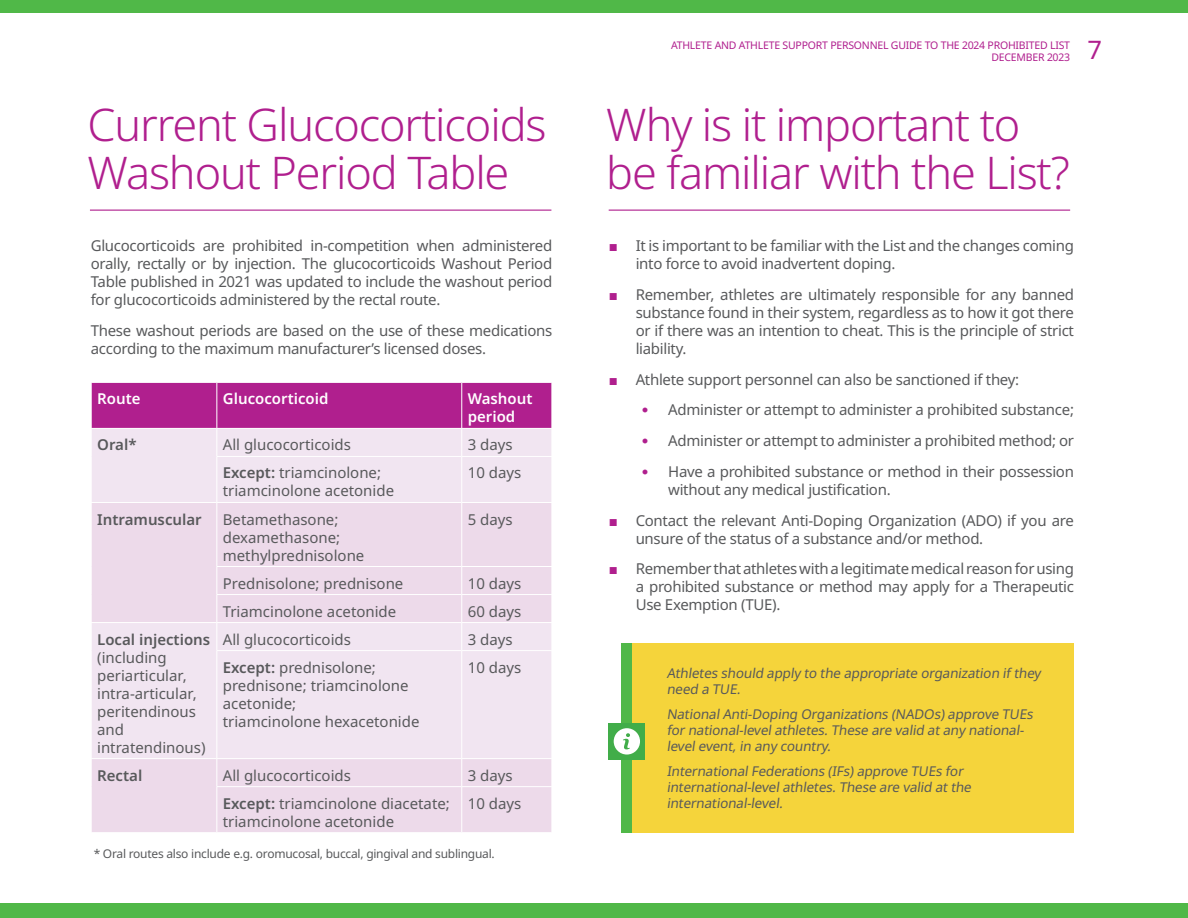
<style>
.page{position:relative;width:1188px;height:918px;background:#fff}
.page>*{position:absolute;margin:0;border:0;box-sizing:border-box;transform-origin:0 0}
.t1{font:300 45px/48px "Noto Sans";letter-spacing:-.025em;color:#b01f8e}
.t2{font:25.5px "Noto Sans";color:#b01f8e}
.t3{font:15px/18px "Noto Sans";letter-spacing:-.02em;color:#58595b}
.t4{font:15px/18px "Noto Sans";color:#58595b}
.t5{font:600 15px "Noto Sans";color:#58595b}
.t6{font:600 15px/18px "Noto Sans";color:#fff}
.t7{font:13.5px/16.2px "Noto Sans";color:#58595b}
.t8{font:12px "Noto Sans";letter-spacing:-.02em;color:#58595b}
.t9{font:10.5px/12px "Noto Sans";letter-spacing:-.02em;color:#b01f8e;text-align:right}
.s1{font-weight:600}
.s2{font-family:"Arial";color:#b01f8e}
.s3{font-family:"DIN Pro";color:#b01f8e}
</style>
<div class="page">
<div style="left:0;top:903px;width:1188px;height:15px;background:#50b848"></div>
<div style="left:0;top:0;width:1188px;height:12px;background:#50b848"></div>
<hr style="left:90px;top:210px;width:461px;height:1px;background:#b01f8e">
<hr style="left:609px;top:210px;width:461px;height:1px;background:#b01f8e">
<div style="left:632px;top:644px;width:442px;height:189px;background:#f5d43b"></div>
<div style="left:622px;top:644px;width:10px;height:189px;background:#50b848"></div>
<div style="left:609px;top:723px;width:36px;height:37px;background:#41ad49"></div>
<svg style="left:614px;top:728px;width:26px;height:27px"></svg>
<div style="left:92px;top:456px;width:459px;height:46px;background:#f1e5f1"></div>
<svg style="left:92px;top:503px;width:460px;height:329px;background:#eedeec"></svg>
<svg style="left:92px;top:383px;width:460px;height:73px;background:#c86ab3"></svg>
<hr style="left:216px;top:456px;width:246px;height:1px;background:#fff">
<hr style="left:216px;top:457px;width:1px;height:45px;background:#fff">
<hr style="left:462px;top:456px;width:90px;height:1px;background:#fff">
<hr style="left:461px;top:457px;width:1px;height:45px;background:#fff">
<hr style="left:216px;top:503px;width:1px;height:63px;background:#fff">
<hr style="left:461px;top:503px;width:1px;height:63px;background:#fff">
<hr style="left:216px;top:566px;width:246px;height:1px;background:#fff">
<hr style="left:462px;top:566px;width:90px;height:1px;background:#fff">
<hr style="left:216px;top:594px;width:246px;height:1px;background:#fff">
<hr style="left:462px;top:594px;width:90px;height:1px;background:#fff">
<hr style="left:91px;top:622px;width:126px;height:1px;background:#fff">
<hr style="left:217px;top:622px;width:245px;height:1px;background:#fff">
<svg style="left:216px;top:567px;width:1px;height:83px"></svg>
<hr style="left:462px;top:622px;width:90px;height:1px;background:#fff">
<svg style="left:461px;top:567px;width:1px;height:83px"></svg>
<hr style="left:216px;top:650px;width:246px;height:1px;background:#fff">
<hr style="left:216px;top:651px;width:1px;height:107px;background:#fff">
<hr style="left:462px;top:650px;width:90px;height:1px;background:#fff">
<hr style="left:461px;top:651px;width:1px;height:107px;background:#fff">
<hr style="left:91px;top:758px;width:126px;height:1px;background:#fff">
<hr style="left:217px;top:758px;width:245px;height:1px;background:#fff">
<svg style="left:216px;top:759px;width:1px;height:27px"></svg>
<hr style="left:462px;top:758px;width:90px;height:1px;background:#fff">
<svg style="left:461px;top:759px;width:1px;height:27px"></svg>
<hr style="left:216px;top:786px;width:246px;height:1px;background:#fff">
<hr style="left:216px;top:787px;width:1px;height:45px;background:#fff">
<hr style="left:462px;top:786px;width:90px;height:1px;background:#fff">
<hr style="left:461px;top:787px;width:1px;height:45px;background:#fff">
<hr style="left:216px;top:383px;width:1px;height:45px;background:#fff">
<hr style="left:461px;top:383px;width:1px;height:45px;background:#fff">
<hr style="left:91px;top:428px;width:126px;height:1px;background:#fff">
<hr style="left:217px;top:428px;width:245px;height:1px;background:#fff">
<hr style="left:462px;top:428px;width:90px;height:1px;background:#fff">
<h1 class="t1" style="left:88px;top:101px;width:461px">Current Glucocorticoids<br>Washout Period Table</h1>
<p class="t3" style="left:91px;top:237px;width:463px;text-align:justify">Glucocorticoids are prohibited in-competition when administered orally, rectally or by injection. The glucocorticoids Washout Period Table published in 2021 was updated to include the washout period for glucocorticoids administered by the rectal route.</p>
<p class="t3" style="left:91px;top:322px;width:463px">These washout periods are based on the use of these medications according to the maximum manufacturer’s licensed doses.</p>
<p class="t6" style="left:97px;top:390px;width:45px">Route</p>
<p class="t6" style="left:223px;top:390px;width:107px">Glucocorticoid</p>
<p class="t6" style="left:468px;top:390px;width:66px">Washout period</p>
<p class="t5" style="left:97px;top:434px;width:41px">Oral*</p>
<p class="t4" style="left:223px;top:436px;width:130px">All glucocorticoids</p>
<p class="t3" style="left:468px;top:436px;width:46px">3 days</p>
<p class="t4" style="left:223px;top:464px;width:173px"><span class="s1">Except:</span> triamcinolone; triamcinolone acetonide</p>
<p class="t3" style="left:468px;top:464px;width:55px">10 days</p>
<p class="t5" style="left:97px;top:509px;width:106px">Intramuscular</p>
<p class="t4" style="left:223px;top:510px;width:143px">Betamethasone; dexamethasone; methylprednisolone</p>
<p class="t3" style="left:468px;top:510px;width:46px">5 days</p>
<p class="t4" style="left:223px;top:574px;width:182px">Prednisolone; prednisone</p>
<p class="t3" style="left:468px;top:574px;width:55px">10 days</p>
<p class="t4" style="left:223px;top:602px;width:175px">Triamcinolone acetonide</p>
<p class="t3" style="left:468px;top:602px;width:55px">60 days</p>
<p class="t5" style="left:97px;top:629px;width:115px">Local injections</p>
<p class="t4" style="left:97px;top:649px;width:110px">(including periarticular, intra-articular, peritendinous and intratendinous)</p>
<p class="t4" style="left:223px;top:631px;width:130px">All glucocorticoids</p>
<p class="t3" style="left:468px;top:631px;width:46px">3 days</p>
<p class="t4" style="left:223px;top:659px;width:198px"><span class="s1">Except:</span> prednisolone; prednisone; triamcinolone acetonide;<br>triamcinolone hexacetonide</p>
<p class="t3" style="left:468px;top:659px;width:55px">10 days</p>
<p class="t5" style="left:97px;top:765px;width:47px">Rectal</p>
<p class="t4" style="left:223px;top:767px;width:130px">All glucocorticoids</p>
<p class="t3" style="left:468px;top:767px;width:46px">3 days</p>
<p class="t4" style="left:223px;top:795px;width:229px"><span class="s1">Except:</span> triamcinolone diacetate; triamcinolone acetonide</p>
<p class="t3" style="left:468px;top:795px;width:55px">10 days</p>
<p class="t8" style="left:94px;top:845px;width:403px">* Oral routes also include e.g. oromucosal, buccal, gingival and sublingual.</p>
<p class="t9" style="left:671px;top:39px;width:401px">ATHLETE AND ATHLETE SUPPORT PERSONNEL GUIDE TO THE 2024 PROHIBITED LIST<br>DECEMBER 2023</p>
<h1 class="t1" style="left:606px;top:101px;width:465px">Why is it important to be familiar with the List?</h1>
<h2 class="t2" style="left:1088px;top:32px;width:16px">7</h2>
<p class="t3" style="left:636px;top:237px;width:440px;text-indent:-27px"><span class="s2">■</span> It is important to be familiar with the List and the changes coming into force to avoid inadvertent doping.</p>
<p class="t3" style="left:636px;top:286px;width:440px;text-align:justify;text-indent:-27px"><span class="s2">■</span> Remember, athletes are ultimately responsible for any banned substance found in their system, regardless as to how it got there or if there was an intention to cheat. This is the principle of strict liability.</p>
<p class="t3" style="left:609px;top:371px;width:412px"><span class="s2">■</span> Athlete support personnel can also be sanctioned if they:</p>
<p class="t3" style="left:641px;top:401px;width:434px"><span class="s3">•</span> Administer or attempt to administer a prohibited substance;</p>
<p class="t3" style="left:641px;top:432px;width:434px"><span class="s3">•</span> Administer or attempt to administer a prohibited method; or</p>
<p class="t3" style="left:668px;top:463px;width:407px;text-indent:-27px"><span class="s3">•</span> Have a prohibited substance or method in their possession without any medical justification.</p>
<p class="t3" style="left:636px;top:512px;width:440px;text-indent:-27px"><span class="s2">■</span> Contact the relevant Anti-Doping Organization (ADO) if you are unsure of the status of a substance and/or method.</p>
<p class="t3" style="left:636px;top:560px;width:440px;text-align:justify;text-indent:-27px"><span class="s2">■</span> Remember that athletes with a legitimate medical reason for using a prohibited substance or method may apply for a Therapeutic Use Exemption (TUE).</p>
<p class="t7" style="left:667px;top:665px;width:378px">Athletes should apply to the appropriate organization if they need a TUE.</p>
<p class="t7" style="left:667px;top:706px;width:370px">NationalAnti-Doping Organizations (NADOs)approve TUEs for national-levelathletes.These are valid atany national&shy;levelevent,in any country.</p>
<p class="t7" style="left:667px;top:763px;width:309px">InternationalFederations (IFs)approve TUEs for international-levelathletes.These are valid atthe international-level.</p>
</div>
